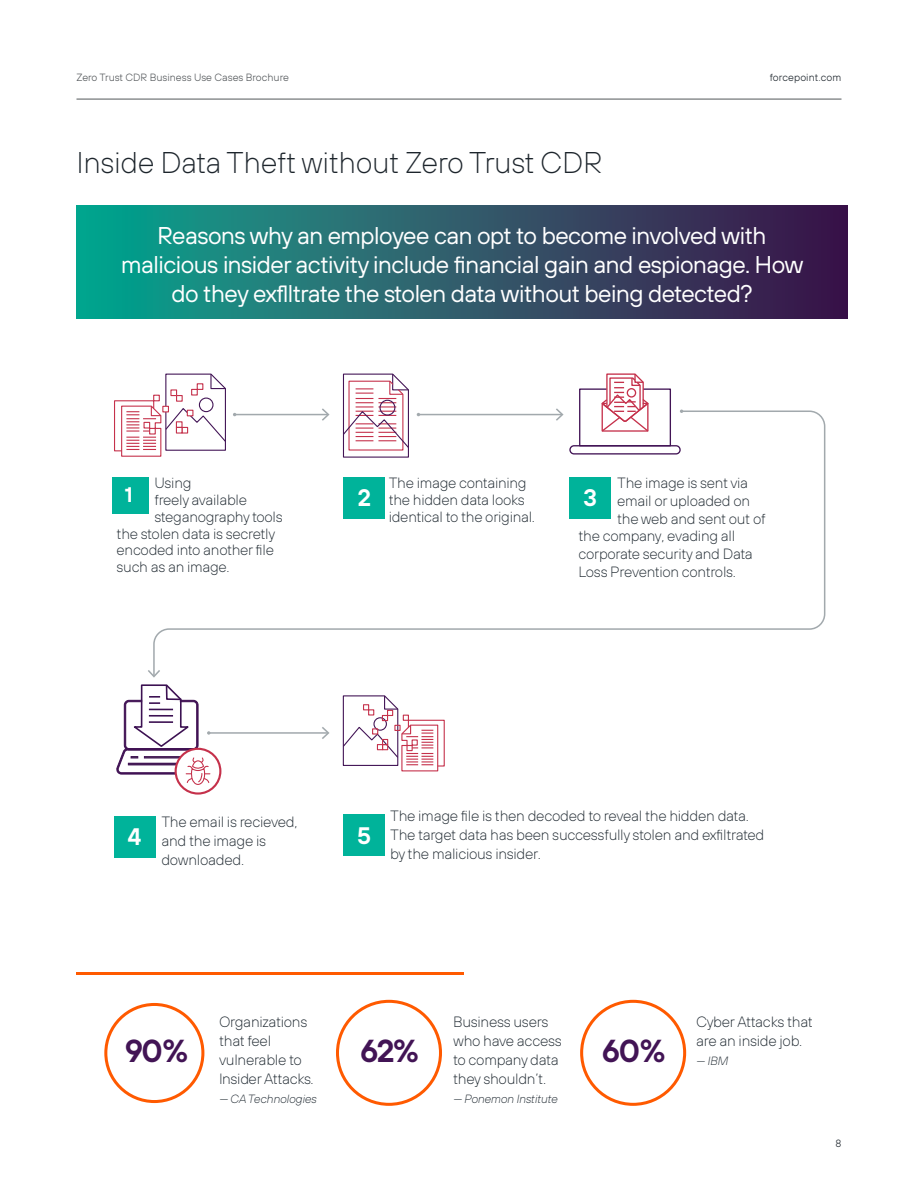
<style>
.page{position:relative;width:918px;height:1188px;background:#fff}
.page>*{position:absolute;margin:0;border:0;box-sizing:border-box;transform-origin:0 0}
.t1{font:600 31.8px "FP Sans";color:#421455}
.t2{font:200 30px "FP Sans";letter-spacing:-.015em;color:#1d252c}
.t3{font:24.3px/29.1px "FP Sans";letter-spacing:-.02em;color:#fff;text-align:center}
.t4{font:600 23.85px "FP Sans";color:#fff}
.t5{font:600 21.15px "FP Sans";color:#fff}
.t6{font:200 15px/19px "FP Sans";letter-spacing:-.02em;color:#1b252d}
.t7{font:200 14.85px/16.8px "FP Sans";letter-spacing:-.02em;color:#1b252d}
.t8{font:italic 200 11.85px "FP Sans";letter-spacing:-.02em;color:#1b252d}
.t9{font:300 10.5px "FP Sans";color:#53575a}
.t10{font:300 10.5px "FP Sans";letter-spacing:.01em;color:#1d252c}
</style>
<div class="page">
<hr style="left:76px;top:99px;width:766px;height:1px;background:#53575a">
<svg style="left:76px;top:206px;width:772px;height:113px;background:#295c6b"></svg>
<div style="left:113px;top:477px;width:36px;height:37px;background:#00b39a"></div>
<svg style="left:342px;top:373px;width:67px;height:37px"></svg>
<div style="left:380px;top:400px;width:15px;height:16px;border:1px solid #421455;border-radius:50%"></div>
<svg style="left:114px;top:373px;width:112px;height:84px"></svg>
<div style="left:191px;top:389px;width:7px;height:7px;border:1px solid #c5314b"></div>
<svg style="left:579px;top:373px;width:92px;height:37px"></svg>
<div style="left:343px;top:815px;width:42px;height:41px;background:#00b39a"></div>
<svg style="left:342px;top:695px;width:103px;height:77px"></svg>
<div style="left:368px;top:709px;width:6px;height:7px;border:1px solid #c5314b"></div>
<svg style="left:152px;top:410px;width:674px;height:260px"></svg>
<div style="left:336px;top:1000px;width:106px;height:106px;border:3px solid #ff5a00;border-radius:50%"></div>
<div style="left:580px;top:1000px;width:106px;height:106px;border:3px solid #ff5a00;border-radius:50%"></div>
<div style="left:104px;top:1003px;width:100px;height:100px;border:3px solid #ff5a00;border-radius:50%"></div>
<hr style="left:235px;top:414px;width:93px;height:1px;background:#a2a9ad">
<svg style="left:322px;top:408px;width:8px;height:13px"></svg>
<hr style="left:418px;top:414px;width:144px;height:1px;background:#a2a9ad">
<svg style="left:556px;top:408px;width:8px;height:13px"></svg>
<hr style="left:209px;top:732px;width:119px;height:2px;background:#a2a9ad">
<svg style="left:322px;top:727px;width:8px;height:12px"></svg>
<div style="left:114px;top:816px;width:42px;height:41px;background:#00b39a"></div>
<svg style="left:176px;top:749px;width:44px;height:45px"></svg>
<div style="left:175px;top:748px;width:46px;height:47px;border:2px solid #c5314b;border-radius:50%"></div>
<svg style="left:116px;top:670px;width:94px;height:116px"></svg>
<hr style="left:76px;top:972px;width:387px;height:2px;background:#ff5a00">
<p class="t9" style="left:76px;top:71px;width:214px">Zero Trust CDR Business Use Cases Brochure</p>
<p class="t10" style="left:770px;top:71px;width:73px">forcepoint.com</p>
<h2 class="t2" style="left:76px;top:144px;width:528px">Inside Data Theft without Zero Trust CDR</h2>
<h3 class="t3" style="left:121px;top:221px;width:684px">Reasons why an employee can opt to become involved with malicious insider activity include financial gain and espionage. How do they exflltrate the stolen data without being detected?</h3>
<p class="t7" style="left:154px;top:474px;width:39px">Using</p>
<p class="t7" style="left:154px;top:491px;width:94px">freely available</p>
<p class="t7" style="left:154px;top:508px;width:130px">steganography tools</p>
<p class="t7" style="left:117px;top:525px;width:160px">the stolen data is secretly</p>
<p class="t7" style="left:117px;top:541px;width:159px">encoded into another file</p>
<p class="t7" style="left:117px;top:558px;width:115px">such as an image.</p>
<h3 class="t5" style="left:125px;top:481px;width:9px">1</h3>
<h3 class="t4" style="left:357px;top:482px;width:15px">2</h3>
<p class="t7" style="left:389px;top:474px;width:148px">The image containing the hidden data looks identical to the original.</p>
<p class="t7" style="left:617px;top:474px;width:133px">The image is sent via</p>
<p class="t7" style="left:617px;top:492px;width:135px">email or uploaded on</p>
<p class="t7" style="left:617px;top:510px;width:150px">the web and sent out of</p>
<p class="t7" style="left:579px;top:527px;width:158px">the company, evading all</p>
<p class="t7" style="left:579px;top:545px;width:176px">corporate security and Data</p>
<p class="t7" style="left:579px;top:563px;width:159px">Loss Prevention controls.</p>
<h3 class="t4" style="left:583px;top:482px;width:15px">3</h3>
<h3 class="t4" style="left:128px;top:821px;width:15px">4</h3>
<p class="t6" style="left:161px;top:812px;width:138px">The email is recieved, and the image is downloaded.</p>
<h3 class="t4" style="left:357px;top:819px;width:15px">5</h3>
<p class="t6" style="left:390px;top:806px;width:376px">The image file is then decoded to reveal the hidden data.<br>The target data has been successfully stolen and exfiltrated by the malicious insider.</p>
<p class="t6" style="left:219px;top:1012px;width:96px">Organizations that feel vulnerable to<br>Insider Attacks.</p>
<p class="t8" style="left:219px;top:1092px;width:99px">— CA Technologies</p>
<p class="t6" style="left:453px;top:1012px;width:110px">Business users who have access to company data they shouldn’t.</p>
<p class="t8" style="left:453px;top:1092px;width:106px">— Ponemon Institute</p>
<h1 class="t1" style="left:125px;top:1030px;width:65px">90%</h1>
<h1 class="t1" style="left:360px;top:1030px;width:60px">62%</h1>
<h1 class="t1" style="left:602px;top:1030px;width:65px">60%</h1>
<p class="t6" style="left:696px;top:1012px;width:118px">Cyber Attacks that are an inside job.</p>
<p class="t8" style="left:696px;top:1054px;width:33px">— IBM</p>
<p class="t10" style="left:836px;top:1137px;width:7px">8</p>
</div>
